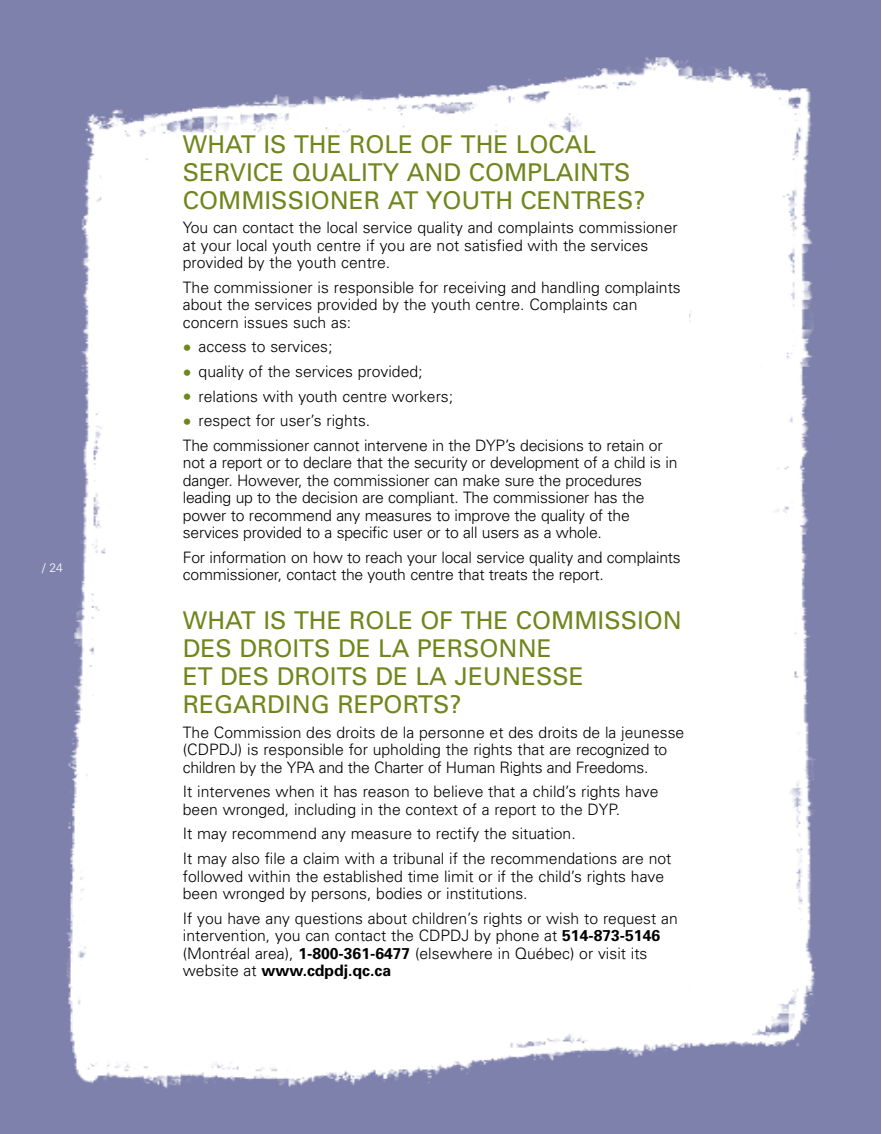
<style>
.page{position:relative;width:882px;height:1134px;background:#fff}
.page>*{position:absolute;margin:0;border:0;box-sizing:border-box;transform-origin:0 0}
.t1{font:24.5px/28px "Univers";color:#70861d}
.t2{font:300 15.75px/17.5px "Univers";color:#000}
.t3{font:300 12.25px "Univers";color:#fff}
.s1{font-size:17.5px;color:#70861d}
.s2{font-weight:700}
</style>
<div class="page">
<div style="left:0;top:0;width:880px;height:1134px;background:#7e81ac"></div>
<img style="left:66px;top:57px;width:750px;height:1032px">
<div style="left:183px;top:135px;width:505px;height:894px;background:#fff"></div>
<p class="t3" style="left:42px;top:563px;width:22px">/ 24</p>
<h1 class="t1" style="left:183px;top:132px;width:465px">WHAT IS THE ROLE OF THE LOCAL<br>SERVICE QUALITY AND COMPLAINTS<br>COMMISSIONER AT YOUTH CENTRES?</h1>
<p class="t2" style="left:183px;top:220px;width:496px">You can contact the local service quality and complaints commissioner at your local youth centre if you are not satisfied with the services provided by the youth centre.</p>
<p class="t2" style="left:183px;top:280px;width:499px">The commissioner is responsible for receiving and handling complaints about the services provided by the youth centre. Complaints can concern issues such as:</p>
<p class="t2" style="left:183px;top:340px;width:151px"><span class="s1">•</span> access to services;</p>
<p class="t2" style="left:183px;top:364px;width:241px"><span class="s1">•</span> quality of the services provided;</p>
<p class="t2" style="left:183px;top:389px;width:272px"><span class="s1">•</span> relations with youth centre workers;</p>
<p class="t2" style="left:183px;top:410px;width:481px;line-height:24.5px"><span class="s1">•</span> respect for user’s rights.<br>The commissioner cannot intervene in the DYP’s decisions to retain or</p>
<p class="t2" style="left:183px;top:455px;width:496px">not a report or to declare that the security or development of a child is in danger. However, the commissioner can make sure the procedures leading up to the decision are compliant. The commissioner has the power to recommend any measures to improve the quality of the services provided to a specific user or to all users as a whole.</p>
<p class="t2" style="left:183px;top:550px;width:499px">For information on how to reach your local service quality and complaints commissioner, contact the youth centre that treats the report.</p>
<h1 class="t1" style="left:183px;top:609px;width:501px">WHAT IS THE ROLE OF THE COMMISSION<br>DES DROITS DE LA PERSONNE<br>ET DES DROITS DE LA JEUNESSE<br>REGARDING REPORTS?</h1>
<p class="t2" style="left:183px;top:725px;width:503px">The Commission des droits de la personne et des droits de la jeunesse (CDPDJ) is responsible for upholding the rights that are recognized to children by the YPA and the Charter of Human Rights and Freedoms.</p>
<p class="t2" style="left:183px;top:784px;width:477px">It intervenes when it has reason to believe that a child’s rights have been wronged, including in the context of a report to the DYP.</p>
<p class="t2" style="left:183px;top:823px;width:490px;line-height:24.5px">It may recommend any measure to rectify the situation.<br>It may also file a claim with a tribunal if the recommendations are not</p>
<p class="t2" style="left:183px;top:869px;width:483px">followed within the established time limit or if the child’s rights have been wronged by persons, bodies or institutions.</p>
<p class="t2" style="left:183px;top:911px;width:497px">If you have any questions about children’s rights or wish to request an intervention, you can contact the CDPDJ by phone at <span class="s2">514-873-5146 </span>(Montréal area), <span class="s2">1-800-361-6477</span> (elsewhere in Québec) or visit its website at <span class="s2">www.cdpdj.qc.ca</span></p>
</div>
